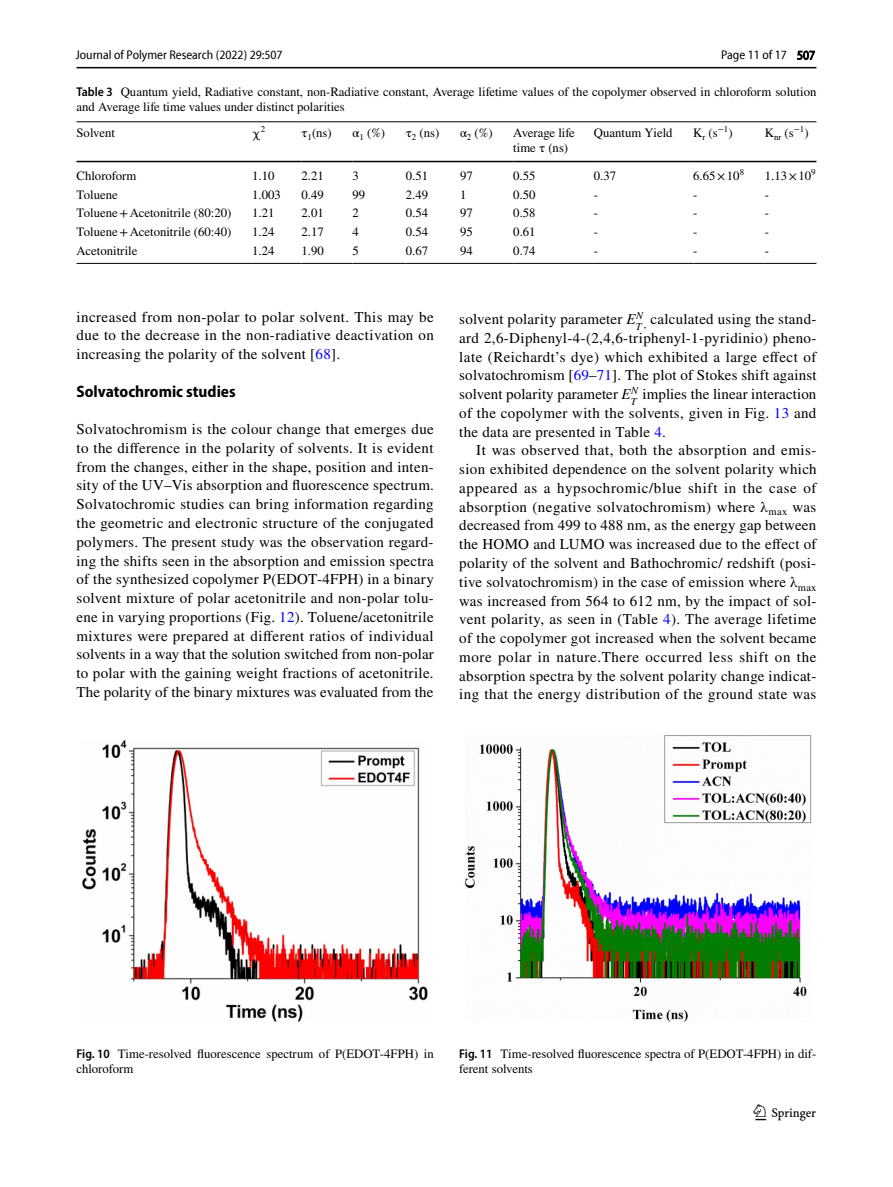
<style>
.page{position:relative;width:893px;height:1187px;background:#fff}
.page>*{position:absolute;margin:0;border:0;box-sizing:border-box;transform-origin:0 0}
.t1{font:22.5px "Springnew Regular 3";color:#000}
.t2{font:700 semi-condensed 16.5px "Myriad Pro";color:#000}
.t3{font:15px/18.8px "STIX";letter-spacing:.02em;color:#000;text-align:justify}
.t4{font:12.75px/15px "STIX";color:#000}
.t5{font:semi-condensed 12.75px "Myriad Pro Unic";color:#000}
.t6{font:12.75px "Myriad Pro Unic Semi Condensed 2";color:#000}
.t7{font:12.75px "Code 2000";color:#000}
.s1{font-family:"Myriad Pro Unic";font-stretch:semi-condensed}
.s2{font-family:"Myriad Pro";font-weight:600;font-stretch:semi-condensed}
.s3{color:#00f}
.s4{font-family:"STIX General Italic 3"}
.s5{font-family:"STIX General Italic 4"}
</style>
<div class="page">
<hr style="left:77px;top:67px;width:739px;height:1px;background:#000">
<hr style="left:77px;top:121px;width:175px;height:1px;background:#000">
<hr style="left:77px;top:161px;width:175px;height:1px;background:#000">
<hr style="left:252px;top:121px;width:49px;height:1px;background:#000">
<hr style="left:252px;top:161px;width:49px;height:1px;background:#000">
<hr style="left:301px;top:121px;width:51px;height:1px;background:#000">
<hr style="left:301px;top:161px;width:51px;height:1px;background:#000">
<hr style="left:352px;top:121px;width:54px;height:1px;background:#000">
<hr style="left:352px;top:161px;width:54px;height:1px;background:#000">
<hr style="left:406px;top:121px;width:54px;height:1px;background:#000">
<hr style="left:406px;top:161px;width:54px;height:1px;background:#000">
<hr style="left:460px;top:121px;width:53px;height:1px;background:#000">
<hr style="left:460px;top:161px;width:53px;height:1px;background:#000">
<hr style="left:513px;top:121px;width:81px;height:1px;background:#000">
<hr style="left:513px;top:161px;width:81px;height:1px;background:#000">
<hr style="left:594px;top:121px;width:99px;height:1px;background:#000">
<hr style="left:594px;top:161px;width:99px;height:1px;background:#000">
<hr style="left:693px;top:121px;width:72px;height:1px;background:#000">
<hr style="left:693px;top:161px;width:72px;height:1px;background:#000">
<hr style="left:765px;top:121px;width:51px;height:1px;background:#000">
<hr style="left:765px;top:161px;width:51px;height:1px;background:#000">
<hr style="left:77px;top:263px;width:175px;height:1px;background:#000">
<hr style="left:252px;top:263px;width:49px;height:1px;background:#000">
<hr style="left:301px;top:263px;width:51px;height:1px;background:#000">
<hr style="left:352px;top:263px;width:54px;height:1px;background:#000">
<hr style="left:406px;top:263px;width:54px;height:1px;background:#000">
<hr style="left:460px;top:263px;width:53px;height:1px;background:#000">
<hr style="left:513px;top:263px;width:81px;height:1px;background:#000">
<hr style="left:594px;top:263px;width:99px;height:1px;background:#000">
<hr style="left:693px;top:263px;width:72px;height:1px;background:#000">
<hr style="left:765px;top:263px;width:51px;height:1px;background:#000">
<img style="left:82px;top:740px;width:346px;height:282px">
<img style="left:464px;top:735px;width:348px;height:287px">
<p class="t5" style="left:76px;top:50px;width:208px">Journal of Polymer Research (2022) 29:507</p>
<p class="t6" style="left:721px;top:50px;width:96px">Page 11 of 17 <span class="s1">507</span></p>
<p class="t4" style="left:77px;top:85px;width:741px"><span class="s2">Table 3</span> Quantum yield, Radiative constant, non-Radiative constant, Average lifetime values of the copolymer observed in chloroform solution and Average life time values under distinct polarities</p>
<p class="t4" style="left:77px;top:126px;width:40px">Solvent</p>
<p class="t7" style="left:252px;top:124px;width:15px">χ<sup>2</sup></p>
<p class="t4" style="left:301px;top:126px;width:32px">τ<sub>1</sub>(ns)</p>
<p class="t4" style="left:352px;top:126px;width:34px">α<sub>1</sub> (%)</p>
<p class="t4" style="left:406px;top:126px;width:35px">τ<sub>2</sub> (ns)</p>
<p class="t4" style="left:460px;top:126px;width:34px">α<sub>2</sub> (%)</p>
<p class="t4" style="left:513px;top:126px;width:63px">Average life time τ (ns)</p>
<p class="t4" style="left:594px;top:126px;width:80px">Quantum Yield</p>
<p class="t4" style="left:693px;top:126px;width:41px">K<sub>r</sub> (s<sup>−1</sup>)</p>
<p class="t4" style="left:765px;top:126px;width:45px">K<sub>nr</sub> (s<sup>−1</sup>)</p>
<p class="t4" style="left:77px;top:169px;width:61px">Chloroform</p>
<p class="t4" style="left:252px;top:169px;width:24px">1.10</p>
<p class="t4" style="left:301px;top:169px;width:24px">2.21</p>
<p class="t4" style="left:352px;top:169px;width:8px">3</p>
<p class="t4" style="left:406px;top:169px;width:24px">0.51</p>
<p class="t4" style="left:460px;top:169px;width:14px">97</p>
<p class="t4" style="left:513px;top:169px;width:24px">0.55</p>
<p class="t4" style="left:594px;top:169px;width:24px">0.37</p>
<p class="t4" style="left:693px;top:169px;width:52px">6.65× -10<sup>8</sup></p>
<p class="t4" style="left:765px;top:169px;width:52px">1.13× -10<sup>9</sup></p>
<p class="t4" style="left:77px;top:188px;width:43px">Toluene</p>
<p class="t4" style="left:252px;top:188px;width:30px">1.003</p>
<p class="t4" style="left:301px;top:188px;width:24px">0.49</p>
<p class="t4" style="left:352px;top:188px;width:14px">99</p>
<p class="t4" style="left:406px;top:188px;width:24px">2.49</p>
<p class="t4" style="left:460px;top:188px;width:8px">1</p>
<p class="t4" style="left:513px;top:188px;width:24px">0.50</p>
<p class="t4" style="left:594px;top:188px;width:6px">-</p>
<p class="t4" style="left:693px;top:188px;width:6px">-</p>
<p class="t4" style="left:765px;top:188px;width:6px">-</p>
<p class="t4" style="left:77px;top:206px;width:156px">Toluene+Acetonitrile (80:20)</p>
<p class="t4" style="left:252px;top:206px;width:24px">1.21</p>
<p class="t4" style="left:301px;top:206px;width:24px">2.01</p>
<p class="t4" style="left:353px;top:206px;width:8px">2</p>
<p class="t4" style="left:406px;top:206px;width:24px">0.54</p>
<p class="t4" style="left:460px;top:206px;width:14px">97</p>
<p class="t4" style="left:513px;top:206px;width:24px">0.58</p>
<p class="t4" style="left:594px;top:206px;width:6px">-</p>
<p class="t4" style="left:693px;top:206px;width:6px">-</p>
<p class="t4" style="left:765px;top:206px;width:6px">-</p>
<p class="t4" style="left:77px;top:225px;width:156px">Toluene+Acetonitrile (60:40)</p>
<p class="t4" style="left:252px;top:225px;width:24px">1.24</p>
<p class="t4" style="left:301px;top:225px;width:24px">2.17</p>
<p class="t4" style="left:353px;top:225px;width:8px">4</p>
<p class="t4" style="left:406px;top:225px;width:24px">0.54</p>
<p class="t4" style="left:460px;top:225px;width:14px">95</p>
<p class="t4" style="left:513px;top:225px;width:24px">0.61</p>
<p class="t4" style="left:594px;top:225px;width:6px">-</p>
<p class="t4" style="left:693px;top:225px;width:6px">-</p>
<p class="t4" style="left:765px;top:225px;width:6px">-</p>
<p class="t4" style="left:77px;top:244px;width:62px">Acetonitrile</p>
<p class="t4" style="left:252px;top:244px;width:24px">1.24</p>
<p class="t4" style="left:301px;top:244px;width:24px">1.90</p>
<p class="t4" style="left:353px;top:244px;width:8px">5</p>
<p class="t4" style="left:406px;top:244px;width:24px">0.67</p>
<p class="t4" style="left:460px;top:244px;width:14px">94</p>
<p class="t4" style="left:513px;top:244px;width:24px">0.74</p>
<p class="t4" style="left:594px;top:244px;width:6px">-</p>
<p class="t4" style="left:693px;top:244px;width:6px">-</p>
<p class="t4" style="left:765px;top:244px;width:6px">-</p>
<p class="t3" style="left:77px;top:308px;width:359px">increased from non-polar to polar solvent. This may be due to the decrease in the non-radiative deactivation on increasing the polarity of the solvent [<span class="s3">68</span>].</p>
<p class="t2" style="left:77px;top:382px;width:161px">Solvatochromic studies</p>
<p class="t3" style="left:77px;top:421px;width:359px">Solvatochromism is the colour change that emerges due to the difference in the polarity of solvents. It is evident from the changes, either in the shape, position and inten&shy;sity of the UV–Vis absorption and fluorescence spectrum.<br>Solvatochromic studies can bring information regarding the geometric and electronic structure of the conjugated polymers. The present study was the observation regard&shy;ing the shifts seen in the absorption and emission spectra of the synthesized copolymer P(EDOT-4FPH) in a binary solvent mixture of polar acetonitrile and non-polar tolu&shy;ene in varying proportions (Fig. <span class="s3">12</span>). Toluene/acetonitrile mixtures were prepared at different ratios of individual solvents in a way that the solution switched from non-polar to polar with the gaining weight fractions of acetonitrile.<br>The polarity of the binary mixtures was evaluated from the</p>
<p class="t3" style="left:459px;top:310px;width:185px">solvent polarity parameter <span class="s4">E</span><sup>N</sup></p>
<p class="t3" style="left:459px;top:311px;width:359px;text-indent:176px"><sub>T</sub> <sub>,</sub> calculated using the stand&shy;ard 2,6-Diphenyl-4-(2,4,6-triphenyl-1-pyridinio) pheno&shy;late (Reichardt’s dye) which exhibited a large effect of solvatochromism [<span class="s3">69</span>–<span class="s3">71</span>]. The plot of Stokes shift against solvent polarity parameter <span class="s5">E</span><sup>N</sup></p>
<p class="t3" style="left:459px;top:386px;width:359px;text-indent:172px"><sub>T</sub> implies the linear interaction of the copolymer with the solvents, given in Fig. <span class="s3">13</span> and the data are presented in Table <span class="s3">4</span>.</p>
<p class="t3" style="left:459px;top:442px;width:359px;text-indent:17px">It was observed that, both the absorption and emis&shy;sion exhibited dependence on the solvent polarity which appeared as a hypsochromic/blue shift in the case of absorption (negative solvatochromism) where λ<sub>max</sub> was decreased from 499 to 488 nm, as the energy gap between the HOMO and LUMO was increased due to the effect of polarity of the solvent and Bathochromic/ redshift (posi&shy;tive solvatochromism) in the case of emission where λ<sub>max </sub>was increased from 564 to 612 nm, by the impact of sol&shy;vent polarity, as seen in (Table <span class="s3">4</span>). The average lifetime of the copolymer got increased when the solvent became more polar in nature.There occurred less shift on the absorption spectra by the solvent polarity change indicat&shy;ing that the energy distribution of the ground state was</p>
<p class="t4" style="left:77px;top:1047px;width:359px"><span class="s2">Fig. 10</span> Time-resolved fluorescence spectrum of P(EDOT-4FPH) in chloroform</p>
<p class="t4" style="left:459px;top:1047px;width:359px"><span class="s2">Fig. 11</span> Time-resolved fluorescence spectra of P(EDOT-4FPH) in dif&shy;ferent solvents</p>
<h1 class="t1" style="left:755px;top:1104px;width:62px">1 3</h1>
</div>
